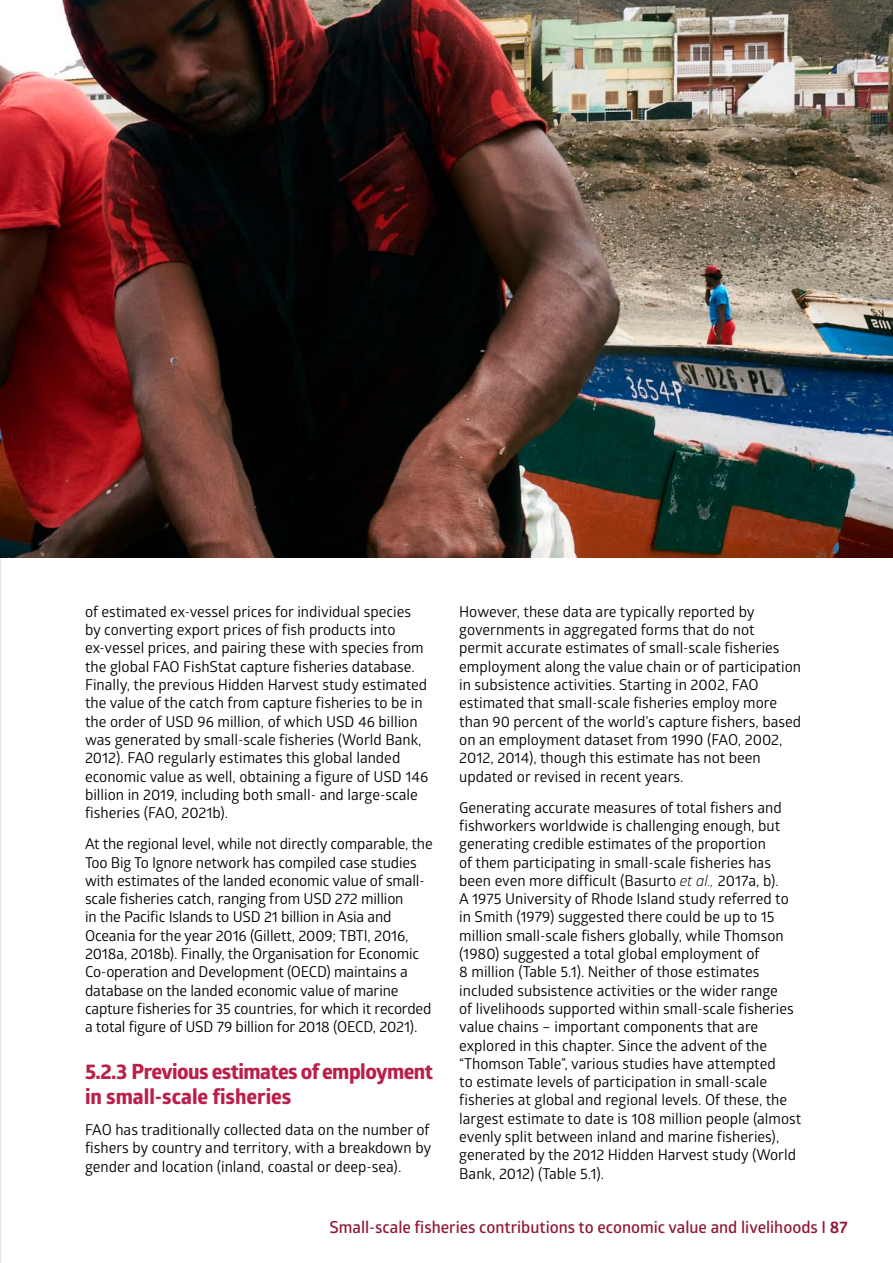
<style>
.page{position:relative;width:893px;height:1263px;background:#fff}
.page>*{position:absolute;margin:0;border:0;box-sizing:border-box;transform-origin:0 0}
.t1{font:800 21px/25.2px "Glober";letter-spacing:-.025em;color:#bb1e49}
.t2{font:600 16.5px "Glober";color:#8f1838}
.t3{font:15px/18.3px "Glober";color:#000}
.s1{font-style:italic}
.s2{font-weight:700}
</style>
<div class="page">
<hr style="left:0;top:0;width:1px;height:1263px;background:#d3d0cf">
<img style="left:0;top:0;width:893px;height:557px">
<p class="t3" style="left:85px;top:602px;width:345px">of estimated ex-vessel prices for individual species by converting export prices of fish products into ex-vessel prices, and pairing these with species from the global FAO FishStat capture fisheries database.<br>Finally, the previous Hidden Harvest study estimated the value of the catch from capture fisheries to be in the order of USD 96 million, of which USD 46 billion was generated by small-scale fisheries (World Bank, 2012). FAO regularly estimates this global landed economic value as well, obtaining a figure of USD 146 billion in 2019, including both small- and large-scale fisheries (FAO, 2021b).</p>
<p class="t3" style="left:85px;top:834px;width:349px">At the regional level, while not directly comparable, the Too Big To Ignore network has compiled case studies with estimates of the landed economic value of small&shy;scale fisheries catch, ranging from USD 272 million<br>in the Pacific Islands to USD 21 billion in Asia and Oceania for the year 2016 (Gillett, 2009; TBTI, 2016, 2018a, 2018b). Finally, the Organisation for Economic Co-operation and Development (OECD) maintains a database on the landed economic value of marine capture fisheries for 35 countries, for which it recorded a total figure of USD 79 billion for 2018 (OECD, 2021).</p>
<h1 class="t1" style="left:85px;top:1058px;width:349px">5.2.3 Previous estimates of employment in small-scale fisheries</h1>
<p class="t3" style="left:85px;top:1120px;width:348px;text-align:justify">FAO has traditionally collected data on the number of fishers by country and territory, with a breakdown by gender and location (inland, coastal or deep-sea).</p>
<p class="t3" style="left:459px;top:602px;width:343px">However, these data are typically reported by governments in aggregated forms that do not permit accurate estimates of small-scale fisheries employment along the value chain or of participation in subsistence activities. Starting in 2002, FAO estimated that small-scale fisheries employ more than 90 percent of the world’s capture fishers, based on an employment dataset from 1990 (FAO, 2002, 2012, 2014), though this estimate has not been updated or revised in recent years.</p>
<p class="t3" style="left:459px;top:797px;width:344px">Generating accurate measures of total fishers and fishworkers worldwide is challenging enough, but generating credible estimates of the proportion<br>of them participating in small-scale fisheries has been even more difficult (Basurto <span class="s1">et al.,</span> 2017a, b).<br>A 1975 University of Rhode Island study referred to in Smith (1979) suggested there could be up to 15 million small-scale fishers globally, while Thomson (1980) suggested a total global employment of<br>8 million (Table 5.1). Neither of those estimates included subsistence activities or the wider range<br>of livelihoods supported within small-scale fisheries value chains – important components that are explored in this chapter. Since the advent of the “Thomson Table”, various studies have attempted<br>to estimate levels of participation in small-scale fisheries at global and regional levels. Of these, the largest estimate to date is 108 million people (almost evenly split between inland and marine fisheries), generated by the 2012 Hidden Harvest study (World Bank, 2012) (Table 5.1).</p>
<p class="t2" style="left:329px;top:1215px;width:520px">Small-scale fisheries contributions to economic value and livelihoods I <span class="s2">87</span></p>
</div>
